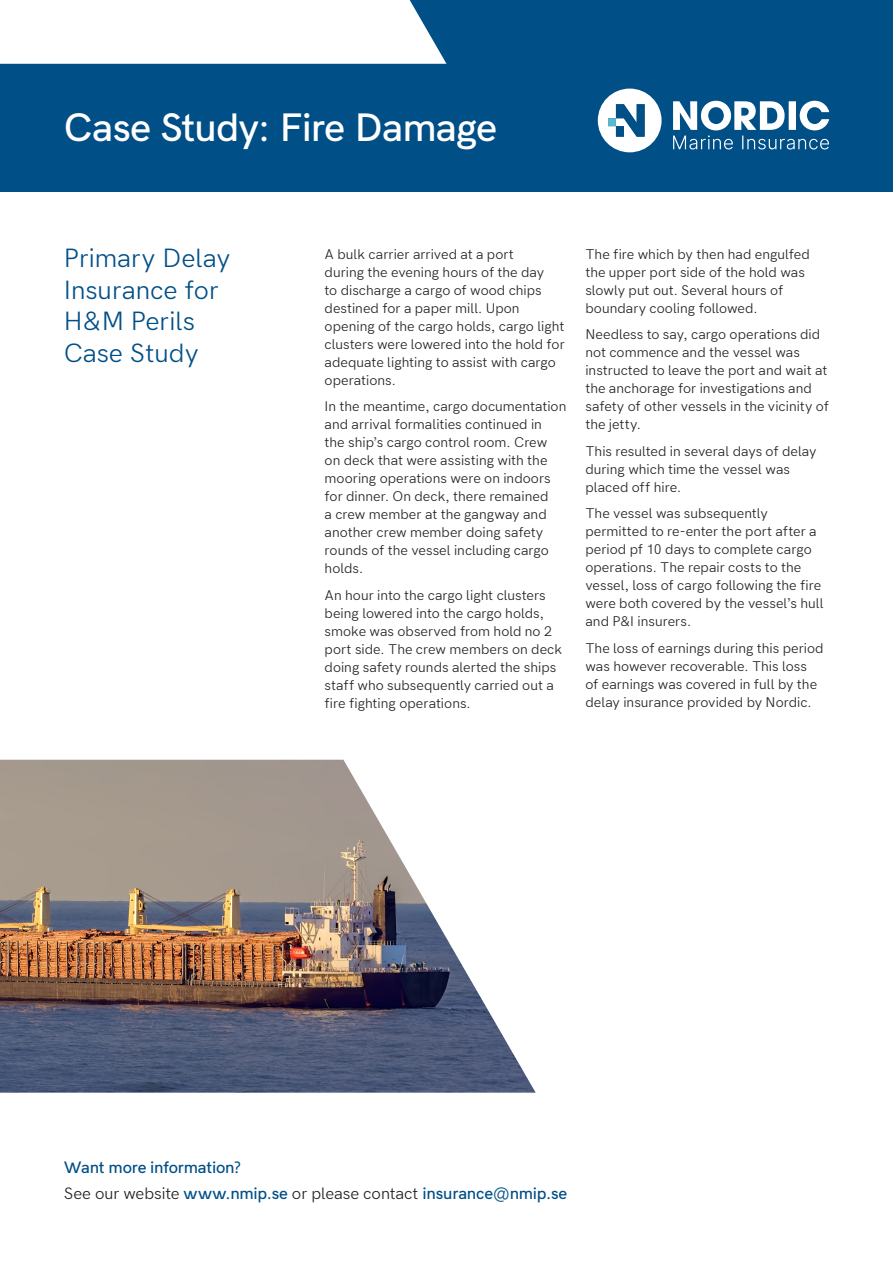
<style>
.page{position:relative;width:893px;height:1263px;background:#fff}
.page>*{position:absolute;margin:0;border:0;box-sizing:border-box;transform-origin:0 0}
.PAGE_HEADER_WHITE{font:600 36px "Hanken Grotesk";letter-spacing:-.02em;color:#fff}
.INTRO_SUBHEADER_301c{font:24px/31.5px "Hanken Grotesk";color:#004f87}
.BODY_Black{font:15px "Hanken Grotesk";letter-spacing:-.005em;color:#231f20}
.BODY_HEADER_301c{font:600 15px "Hanken Grotesk";letter-spacing:-.01em;color:#004f87}
.BODY_Black-2{font:12.75px/18px "Hanken Grotesk";letter-spacing:.005em;color:#231f20}
.s1{font-weight:600;color:#004f87}
</style>
<div class="page">
<div style="left:0;top:0;width:893px;height:191px;background:#004f87"></div>
<svg style="left:673px;top:101px;width:156px;height:48px"></svg>
<svg style="left:598px;top:89px;width:64px;height:63px"></svg>
<img style="left:0;top:760px;width:536px;height:333px">
<div style="left:0;top:0;width:446px;height:64px;background:#fff"></div>
<p class="PAGE_HEADER_WHITE" style="left:64px;top:97px;width:435px">Case Study: Fire Damage</p>
<p class="INTRO_SUBHEADER_301c" style="left:64px;top:240px;width:168px">Primary Delay<br>Insurance for<br>H&amp;M Perils</p>
<p class="INTRO_SUBHEADER_301c" style="left:64px;top:335px;width:136px">Case Study</p>
<p class="BODY_Black-2" style="left:325px;top:244px;width:242px">A bulk carrier arrived at a port<br>during the evening hours of the day<br>to discharge a cargo of wood chips destined for a paper mill. Upon opening of the cargo holds, cargo light clusters were lowered into the hold for adequate lighting to assist with cargo operations.</p>
<p class="BODY_Black-2" style="left:325px;top:396px;width:243px">In the meantime, cargo documentation and arrival formalities continued in<br>the ship’s cargo control room. Crew<br>on deck that were assisting with the mooring operations were on indoors for dinner. On deck, there remained<br>a crew member at the gangway and another crew member doing safety rounds of the vessel including cargo holds.</p>
<p class="BODY_Black-2" style="left:325px;top:585px;width:239px">An hour into the cargo light clusters being lowered into the cargo holds, smoke was observed from hold no 2 port side. The crew members on deck doing safety rounds alerted the ships staff who subsequently carried out a fire fighting operations.</p>
<p class="BODY_Black-2" style="left:585px;top:244px;width:226px">The fire which by then had engulfed the upper port side of the hold was slowly put out. Several hours of boundary cooling followed.</p>
<p class="BODY_Black-2" style="left:585px;top:324px;width:245px">Needless to say, cargo operations did not commence and the vessel was instructed to leave the port and wait at the anchorage for investigations and safety of other vessels in the vicinity of the jetty.</p>
<p class="BODY_Black-2" style="left:585px;top:441px;width:233px">This resulted in several days of delay during which time the vessel was placed off hire.</p>
<p class="BODY_Black-2" style="left:585px;top:503px;width:240px">The vessel was subsequently permitted to re-enter the port after a period pf 10 days to complete cargo operations. The repair costs to the vessel, loss of cargo following the fire were both covered by the vessel’s hull and P&amp;I insurers.</p>
<p class="BODY_Black-2" style="left:585px;top:638px;width:240px">The loss of earnings during this period was however recoverable. This loss<br>of earnings was covered in full by the delay insurance provided by Nordic.</p>
<p class="BODY_HEADER_301c" style="left:64px;top:1154px;width:179px">Want more information?</p>
<p class="BODY_Black" style="left:64px;top:1181px;width:505px">See our website <span class="s1">www.nmip.se</span> or please contact <span class="s1">insurance@nmip.se</span></p>
</div>
